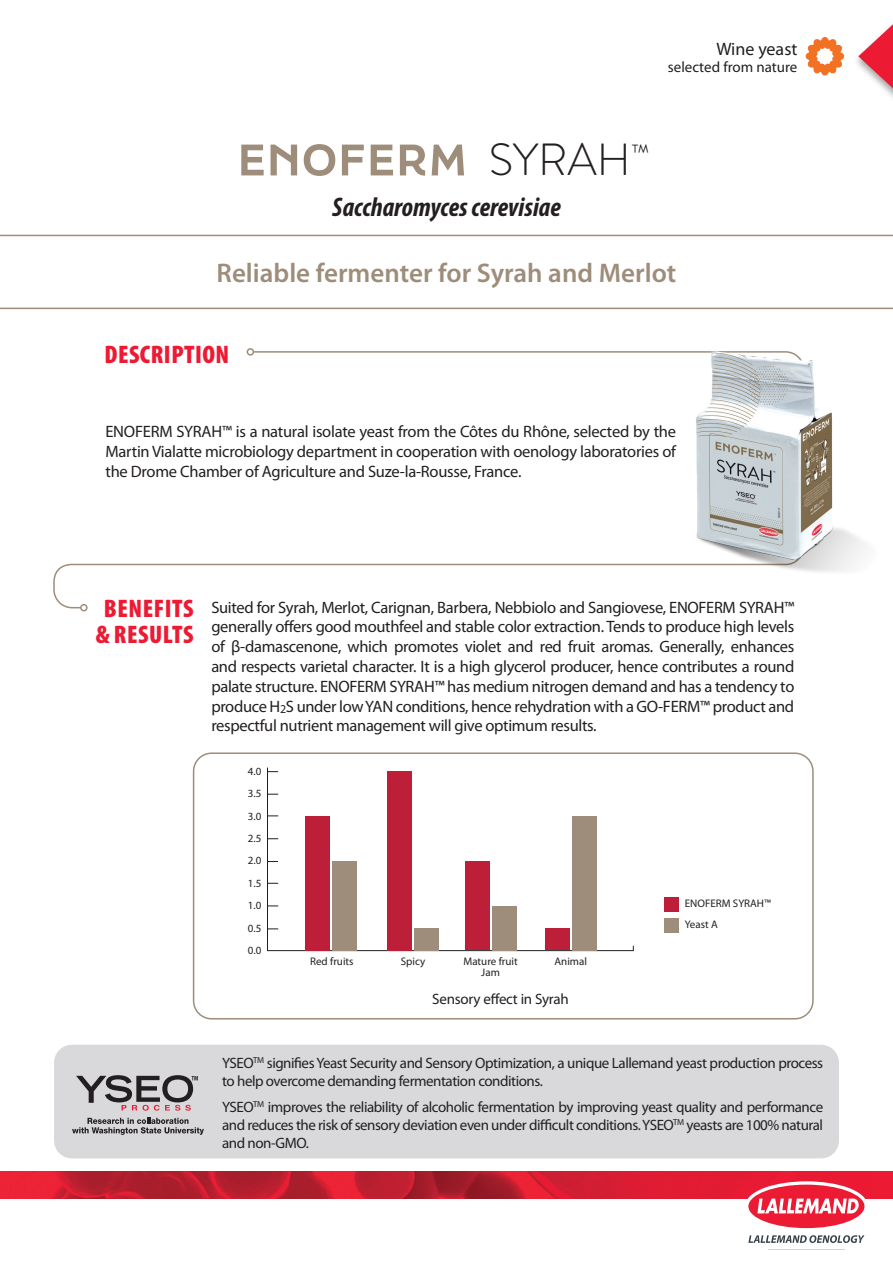
<style>
.page{position:relative;width:893px;height:1263px;background:#fff}
.page>*{position:absolute;margin:0;border:0;box-sizing:border-box;transform-origin:0 0}
.t1{font:300 45px "Brandon Grotesque";color:#231f20}
.t2{font:600 27px "Myriad Pro";color:#9d8d7a}
.t3{font:italic 700 condensed 27px "Myriad Pro";color:#231f20}
.t4{font:900 condensed 25.5px/25.5px "Myriad Pro";letter-spacing:.02em;color:#ed1a33;text-align:center}
.t5{font:18px "Myriad Pro";color:#231f20}
.t6{font:16.5px/19.8px "Myriad Pro";letter-spacing:-.02em;color:#231f20;text-align:justify}
.t7{font:15px/18px "Myriad Pro";letter-spacing:-.03em;color:#231f20}
.t8{font:15px "Myriad Pro";color:#231f20}
.t9{font:10.95px/22.4px "Myriad Pro";color:#231f20;text-align:justify}
</style>
<div class="page">
<svg style="left:858px;top:24px;width:35px;height:73px"></svg>
<svg style="left:806px;top:37px;width:38px;height:38px"></svg>
<img style="left:0;top:1171px;width:893px;height:27px">
<svg style="left:745px;top:1181px;width:123px;height:62px"></svg>
<svg style="left:0;top:235px;width:893px;height:74px"></svg>
<svg style="left:53px;top:350px;width:635px;height:259px"></svg>
<div style="left:80px;top:604px;width:8px;height:7px;border:2px solid #9d8d7a;border-radius:50%"></div>
<div style="left:247px;top:348px;width:7px;height:8px;border:2px solid #9d8d7a;border-radius:50%"></div>
<svg style="left:241px;top:145px;width:23px;height:30px"></svg>
<svg style="left:271px;top:145px;width:26px;height:30px"></svg>
<svg style="left:304px;top:144px;width:31px;height:32px"></svg>
<svg style="left:342px;top:145px;width:22px;height:30px"></svg>
<svg style="left:371px;top:145px;width:22px;height:30px"></svg>
<svg style="left:400px;top:145px;width:25px;height:31px"></svg>
<svg style="left:432px;top:145px;width:32px;height:30px"></svg>
<div style="left:54px;top:1045px;width:785px;height:113px;background:#d9d9db;border-radius:18px"></div>
<svg style="left:76px;top:1075px;width:122px;height:36px"></svg>
<svg style="left:72px;top:1118px;width:132px;height:17px"></svg>
<div style="left:193px;top:752px;width:621px;height:267px;border:2px solid #9d8d7a;border-radius:18px"></div>
<svg style="left:267px;top:767px;width:367px;height:184px"></svg>
<div style="left:306px;top:816px;width:24px;height:134px;background:#bd1f38"></div>
<div style="left:332px;top:861px;width:25px;height:89px;background:#9d8d7a"></div>
<div style="left:388px;top:771px;width:24px;height:179px;background:#bd1f38"></div>
<div style="left:414px;top:928px;width:25px;height:22px;background:#9d8d7a"></div>
<div style="left:465px;top:861px;width:25px;height:89px;background:#bd1f38"></div>
<div style="left:492px;top:905px;width:24px;height:45px;background:#9d8d7a"></div>
<div style="left:545px;top:928px;width:25px;height:22px;background:#bd1f38"></div>
<div style="left:572px;top:816px;width:25px;height:134px;background:#9d8d7a"></div>
<div style="left:664px;top:897px;width:14px;height:15px;background:#bd1f38"></div>
<div style="left:664px;top:918px;width:14px;height:14px;background:#9d8d7a"></div>
<img style="left:688px;top:351px;width:179px;height:221px">
<p class="t5" style="left:716px;top:38px;width:83px">Wine yeast</p>
<p class="t8" style="left:668px;top:57px;width:131px">selected from nature</p>
<h1 class="t1" style="left:489px;top:129px;width:163px">SYRAH<sup>™</sup></h1>
<h2 class="t3" style="left:332px;top:190px;width:230px">Saccharomyces cerevisiae</h2>
<h2 class="t2" style="left:217px;top:256px;width:461px">Reliable fermenter for Syrah and Merlot</h2>
<h3 class="t4" style="left:104px;top:340px;width:126px">DESCRIPTION</h3>
<p class="t6" style="left:105px;top:422px;width:572px">ENOFERM SYRAH™ is a natural isolate yeast from the Côtes du Rhône, selected by the Martin Vialatte microbiology department in cooperation with oenology laboratories of the Drome Chamber of Agriculture and Suze-la-Rousse, France.</p>
<h3 class="t4" style="left:96px;top:595px;width:99px">BENEFITS &amp; RESULTS</h3>
<p class="t6" style="left:211px;top:597px;width:584px">Suited for Syrah, Merlot, Carignan, Barbera, Nebbiolo and Sangiovese, ENOFERM SYRAH™ generally offers good mouthfeel and stable color extraction. Tends to produce high levels of β-damascenone, which promotes violet and red fruit aromas. Generally, enhances and respects varietal character. It is a high glycerol producer, hence contributes a round palate structure. ENOFERM SYRAH™ has medium nitrogen demand and has a tendency to produce H<sub>2</sub>S under low YAN conditions, hence rehydration with a GO-FERM™ product and respectful nutrient management will give optimum results.</p>
<p class="t9" style="left:248px;top:760px;width:15px">4.0<br>3.5<br>3.0<br>2.5<br>2.0<br>1.5<br>1.0<br>0.5<br>0.0</p>
<p class="t9" style="left:310px;top:950px;width:45px">Red fruits</p>
<p class="t9" style="left:463px;top:956px;width:56px;line-height:10.9px;text-align:center">Mature fruit<br>Jam</p>
<p class="t9" style="left:401px;top:950px;width:26px">Spicy</p>
<p class="t9" style="left:555px;top:950px;width:34px">Animal</p>
<p class="t7" style="left:432px;top:990px;width:138px">Sensory effect in Syrah</p>
<p class="t9" style="left:685px;top:893px;width:88px;line-height:20.9px">ENOFERM SYRAH™<br>Yeast A</p>
<p class="t7" style="left:222px;top:1054px;width:602px">YSEO<sup>TM</sup> signifies Yeast Security and Sensory Optimization, a unique Lallemand yeast production process to help overcome demanding fermentation conditions.</p>
<p class="t7" style="left:222px;top:1097px;width:602px;text-align:justify">YSEO<sup>TM</sup> improves the reliability of alcoholic fermentation by improving yeast quality and performance and reduces the risk of sensory deviation even under difficult conditions. YSEO<sup>TM</sup> yeasts are 100% natural and non-GMO.</p>
</div>
